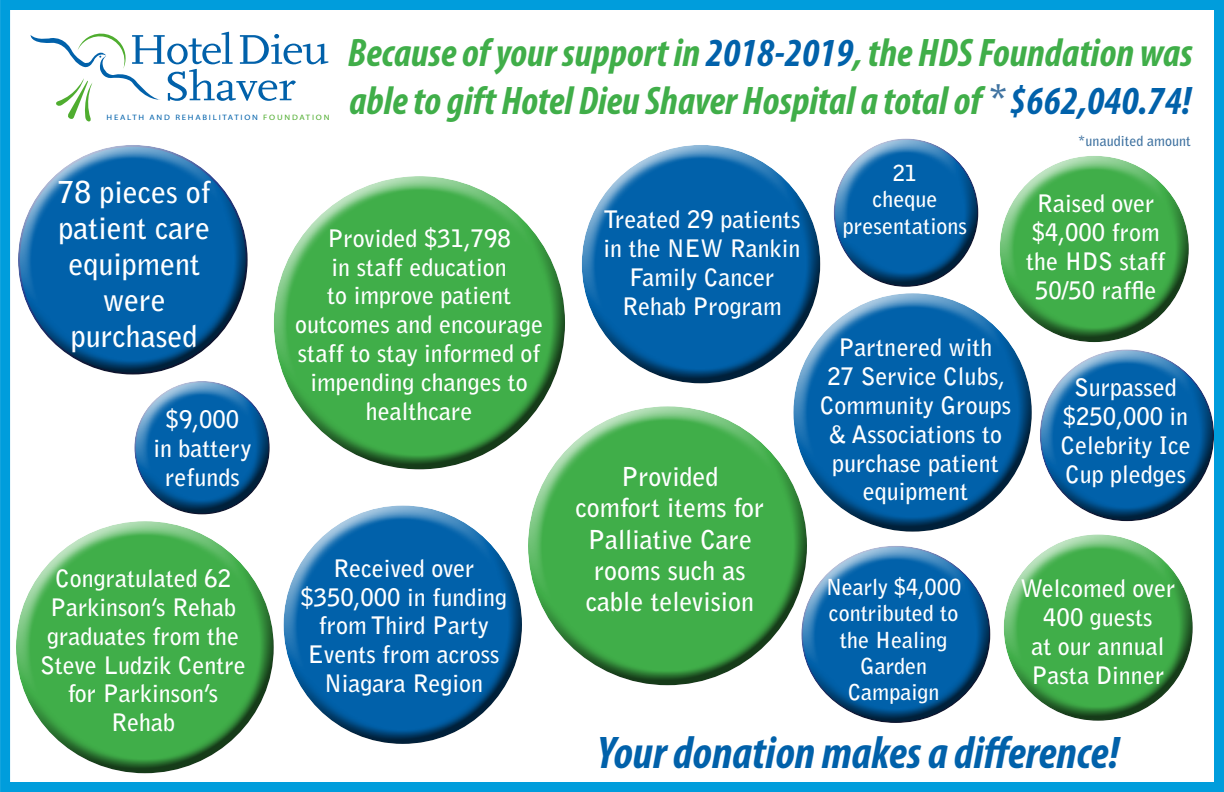
<style>
.page{position:relative;width:1224px;height:792px;background:#fff}
.page>*{position:absolute;margin:0;border:0;box-sizing:border-box;transform-origin:0 0}
.t1{font:italic 700 condensed 46px "Myriad Pro";color:#0161aa}
.t2{font:italic 700 condensed 40px/48px "Myriad Pro";color:#40ae49}
.t3{font:700 30px/36px "Bell Gothic Std";color:#fff;text-align:center}
.t4{font:700 26px/31.2px "Bell Gothic Std";color:#fff;text-align:center}
.t5{font:700 24px/28.8px "Bell Gothic Std";color:#fff;text-align:center}
.t6{font:700 22px/26.4px "Bell Gothic Std";color:#fff;text-align:center}
.t7{font:700 14px "Bell Gothic Std";color:#4073a1}
.t8{font:700 semi-expanded 7.8px "Myriad Pro";letter-spacing:.2em;color:#0161aa;scale:1.12 1}
.s1{color:#4fad2f}
.s2{color:#0161aa}
.s3{font-family:"Bell Gothic Std";font-style:normal;font-stretch:normal;color:#4073a1}
</style>
<div class="page">
<div style="left:0;top:0;width:1224px;height:792px;border:10px solid #009ddc"></div>
<div style="left:15px;top:142px;width:227px;height:179px;background:#fff;opacity:.75"></div>
<div style="left:20px;top:181px;width:229px;height:195px;background:#231f20;opacity:.75"></div>
<div style="left:272px;top:173px;width:282px;height:226px;background:#fff;opacity:.75"></div>
<div style="left:277px;top:222px;width:289px;height:249px;background:#231f20;opacity:.75"></div>
<div style="left:524px;top:403px;width:273px;height:216px;background:#fff;opacity:.75"></div>
<div style="left:531px;top:450px;width:277px;height:235px;background:#231f20;opacity:.75"></div>
<div style="left:120px;top:374px;width:150px;height:113px;background:#fff;opacity:.75"></div>
<div style="left:132px;top:402px;width:138px;height:114px;background:#231f20;opacity:.75"></div>
<div style="left:799px;top:542px;width:190px;height:140px;background:#fff;opacity:.75"></div>
<div style="left:801px;top:576px;width:190px;height:148px;background:#231f20;opacity:.75"></div>
<svg style="left:31px;top:32px;width:297px;height:89px"></svg>
<div style="left:580px;top:142px;width:234px;height:186px;background:#fff;opacity:.75"></div>
<div style="left:584px;top:182px;width:238px;height:202px;background:#231f20;opacity:.75"></div>
<div style="left:13px;top:518px;width:253px;height:195px;background:#fff;opacity:.75"></div>
<div style="left:19px;top:561px;width:256px;height:213px;background:#231f20;opacity:.75"></div>
<div style="left:281px;top:502px;width:234px;height:186px;background:#fff;opacity:.75"></div>
<div style="left:286px;top:543px;width:237px;height:201px;background:#231f20;opacity:.75"></div>
<div style="left:791px;top:290px;width:234px;height:186px;background:#fff;opacity:.75"></div>
<div style="left:795px;top:331px;width:238px;height:201px;background:#231f20;opacity:.75"></div>
<div style="left:1036px;top:346px;width:176px;height:137px;background:#fff;opacity:.75"></div>
<div style="left:1040px;top:376px;width:176px;height:146px;background:#231f20;opacity:.75"></div>
<div style="left:985px;top:148px;width:201px;height:152px;background:#fff;opacity:.75"></div>
<div style="left:1000px;top:185px;width:189px;height:157px;background:#231f20;opacity:.75"></div>
<div style="left:1001px;top:531px;width:189px;height:148px;background:#fff;opacity:.75"></div>
<div style="left:1004px;top:564px;width:189px;height:157px;background:#231f20;opacity:.75"></div>
<div style="left:819px;top:131px;width:159px;height:125px;background:#fff;opacity:.75"></div>
<div style="left:832px;top:161px;width:146px;height:126px;background:#231f20;opacity:.75"></div>
<p class="t8" style="left:107px;top:112px;width:200px">HEALTH AND REHABILITATION <span class="s1">FOUNDATION</span></p>
<p class="t2" style="left:348px;top:28px;width:847px">Because of your support in <span class="s2">2018-2019</span>, the HDS Foundation was able to gift Hotel Dieu Shaver Hospital a total of <span class="s3">*</span><span class="s2">$662,040.74!</span></p>
<p class="t7" style="left:1078px;top:132px;width:115px">*unaudited amount</p>
<p class="t3" style="left:58px;top:174px;width:155px">78 pieces of patient care equipment were purchased</p>
<p class="t5" style="left:166px;top:405px;width:75px">$9,000</p>
<p class="t5" style="left:153px;top:434px;width:99px">in battery refunds</p>
<p class="t5" style="left:40px;top:564px;width:207px">Congratulated 62<br>Parkinson’s Rehab graduates from the<br>Steve Ludzik Centre for Parkinson’s<br>Rehab</p>
<p class="t5" style="left:295px;top:224px;width:249px">Provided $31,798<br>in staff education<br>to improve patient outcomes and encourage staff to stay informed of impending changes to healthcare</p>
<p class="t5" style="left:300px;top:554px;width:208px">Received over $350,000 in funding from Third Party<br>Events from across<br>Niagara Region</p>
<p class="t5" style="left:603px;top:205px;width:199px">Treated 29 patients in the NEW Rankin<br>Family Cancer<br>Rehab Program</p>
<p class="t4" style="left:575px;top:461px;width:190px">Provided<br>comfort items for<br>Palliative Care rooms such as cable television</p>
<p class="t6" style="left:893px;top:160px;width:26px">21</p>
<p class="t6" style="left:843px;top:186px;width:126px">cheque presentations</p>
<p class="t5" style="left:820px;top:333px;width:193px">Partnered with<br>27 Service Clubs,<br>Community Groups &amp; Associations to purchase patient equipment</p>
<p class="t5" style="left:1026px;top:189px;width:141px">Raised over $4,000 from the HDS staff<br>50/50 raffle</p>
<p class="t5" style="left:1060px;top:373px;width:132px">Surpassed $250,000 in<br>Celebrity Ice<br>Cup pledges</p>
<p class="t6" style="left:826px;top:574px;width:137px">Nearly $4,000 contributed to the Healing<br>Garden<br>Campaign</p>
<p class="t5" style="left:1021px;top:574px;width:156px">Welcomed over<br>400 guests<br>at our annual<br>Pasta Dinner</p>
<p class="t1" style="left:597px;top:724px;width:524px">Your donation makes a difference!</p>
</div>
